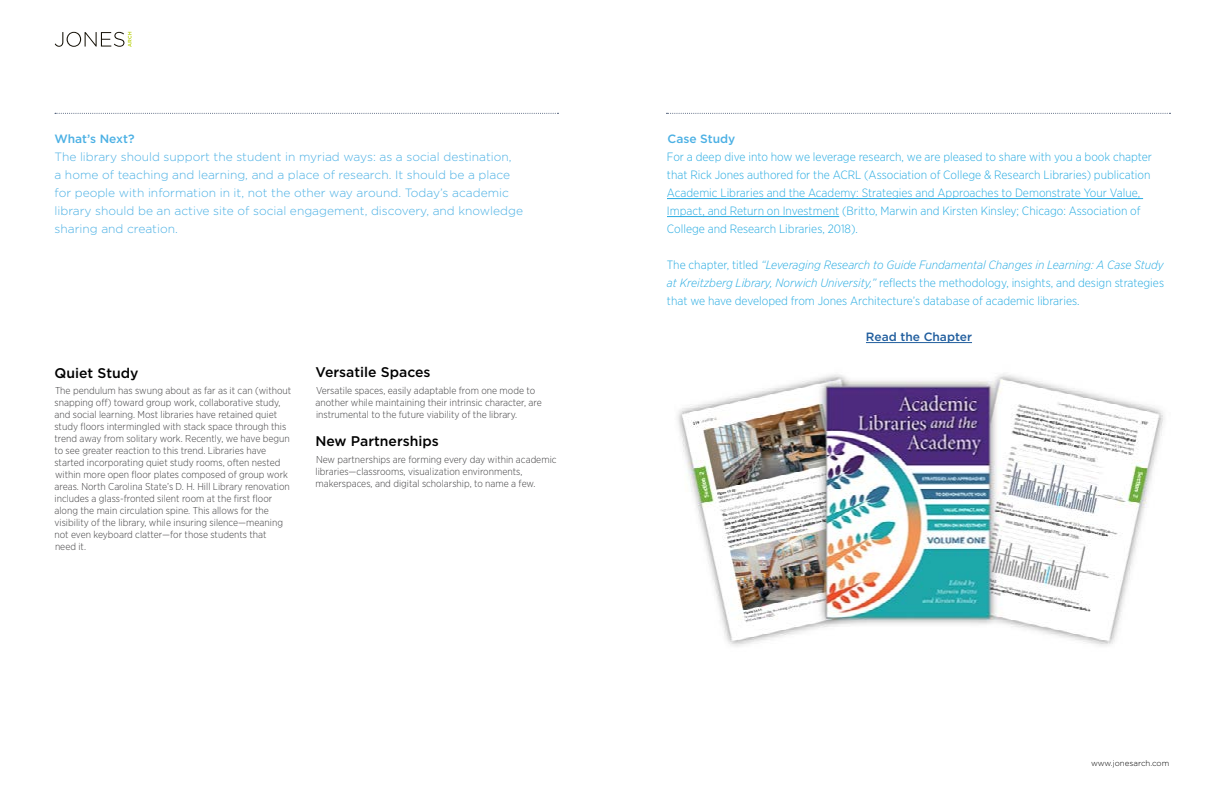
<style>
.page{position:relative;width:1224px;height:792px;background:#fff}
.page>*{position:absolute;margin:0;border:0;box-sizing:border-box;transform-origin:0 0}
.t1{font:500 14px "Gotham";color:#000}
.t2{font:300 12px/18px "Gotham Narrow";color:#27aae1}
.t3{font:300 12px/18px "Gotham";color:#4bb0e4}
.t4{font:500 12px "Gotham";color:#4bb0e4}
.t5{font:500 12px "Gotham";color:#215e9e}
.t6{font:300 10px/12px "Gotham Narrow";color:#414042}
.t7{font:300 8px "Gotham";color:#000}
.s1{font-style:italic}
</style>
<div class="page">
<svg style="left:55px;top:113px;width:504px;height:1px"></svg>
<svg style="left:667px;top:113px;width:504px;height:1px"></svg>
<svg style="left:55px;top:32px;width:77px;height:15px"></svg>
<img style="left:677px;top:374px;width:487px;height:273px">
<hr style="left:667px;top:198px;width:476px;height:1px;background:#27aae1">
<hr style="left:667px;top:216px;width:172px;height:1px;background:#27aae1">
<hr style="left:866px;top:342px;width:106px;height:1px;background:#215e9e">
<p class="t4" style="left:54px;top:131px;width:82px">What’s Next?</p>
<p class="t3" style="left:54px;top:148px;width:470px">The library should support the student in myriad ways: as a social destination,<br>a home of teaching and learning, and a place of research. It should be a place for people with information in it, not the other way around. Today’s academic library should be an active site of social engagement, discovery, and knowledge sharing and creation.</p>
<h1 class="t1" style="left:54px;top:364px;width:86px">Quiet Study</h1>
<p class="t6" style="left:54px;top:385px;width:238px">The pendulum has swung about as far as it can (without snapping off) toward group work, collaborative study, and social learning. Most libraries have retained quiet study floors intermingled with stack space through this trend away from solitary work. Recently, we have begun to see greater reaction to this trend. Libraries have started incorporating quiet study rooms, often nested within more open floor plates composed of group work areas. North Carolina State’s D. H. Hill Library renovation includes a glass-fronted silent room at the first floor along the main circulation spine. This allows for the visibility of the library, while insuring silence—meaning not even keyboard clatter—for those students that<br>need it.</p>
<h1 class="t1" style="left:316px;top:363px;width:117px">Versatile Spaces</h1>
<p class="t6" style="left:316px;top:384px;width:228px">Versatile spaces, easily adaptable from one mode to another while maintaining their intrinsic character, are instrumental to the future viability of the library.</p>
<h1 class="t1" style="left:316px;top:432px;width:125px">New Partnerships</h1>
<p class="t6" style="left:316px;top:453px;width:243px">New partnerships are forming every day within academic libraries—classrooms, visualization environments, makerspaces, and digital scholarship, to name a few.</p>
<p class="t4" style="left:668px;top:131px;width:69px">Case Study</p>
<p class="t2" style="left:667px;top:148px;width:487px">For a deep dive into how we leverage research, we are pleased to share with you a book chapter that Rick Jones authored for the ACRL (Association of College &amp; Research Libraries) publication Academic Libraries and the Academy: Strategies and Approaches to Demonstrate Your Value, Impact, and Return on Investment (Britto, Marwin and Kirsten Kinsley; Chicago: Association of College and Research Libraries, 2018).</p>
<p class="t2" style="left:667px;top:256px;width:499px;text-align:justify">The chapter, titled <span class="s1">“Leveraging Research to Guide Fundamental Changes in Learning: A Case Study at Kreitzberg Library, Norwich University,”</span> reflects the methodology, insights, and design strategies that we have developed from Jones Architecture’s database of academic libraries.</p>
<p class="t5" style="left:866px;top:329px;width:108px">Read the Chapter</p>
<p class="t7" style="left:1091px;top:758px;width:80px">www.jonesarch.com</p>
</div>
